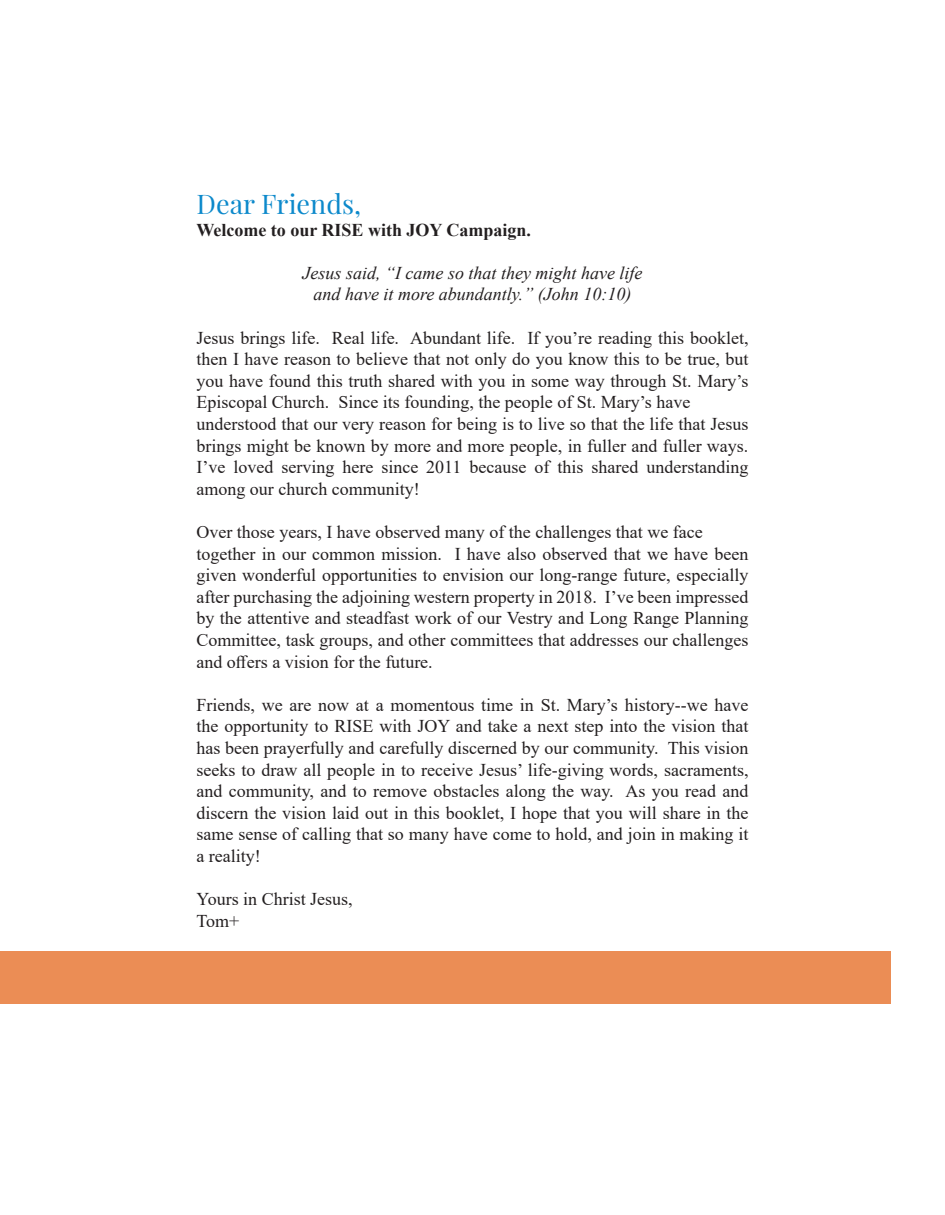
<style>
.page{position:relative;width:945px;height:1215px;background:#fff}
.page>*{position:absolute;margin:0;border:0;box-sizing:border-box;transform-origin:0 0}
.t1{font:27px "Playfair Display";color:#0c89cb}
.t2{font:18px/21.6px "Times New Roman";color:#231f20;text-align:justify}
.t3{font:italic 18px "Times New Roman";color:#231f20}
.t4{font:700 18px "Times New Roman";color:#231f20}
</style>
<div class="page">
<div style="left:0;top:951px;width:891px;height:53px;background:#eb8d55"></div>
<p class="t1" style="left:196px;top:187px;width:166px">Dear Friends,</p>
<p class="t4" style="left:196px;top:217px;width:336px">Welcome to our RISE with JOY Campaign.</p>
<p class="t3" style="left:303px;top:260px;width:341px">Jesus said, “I came so that they might have life</p>
<p class="t3" style="left:314px;top:282px;width:319px">and have it more abundantly.” (John 10:10)</p>
<p class="t2" style="left:196px;top:326px;width:554px">Jesus brings life. Real life. Abundant life. If you’re reading this booklet, then I have reason to believe that not only do you know this to be true, but you have found this truth shared with you in some way through St. Mary’s Episcopal Church. Since its founding, the people of St. Mary’s have</p>
<p class="t2" style="left:196px;top:413px;width:554px">understood that our very reason for being is to live so that the life that Jesus brings might be known by more and more people, in fuller and fuller ways.<br>I’ve loved serving here since 2011 because of this shared understanding among our church community!</p>
<p class="t2" style="left:196px;top:521px;width:508px">Over those years, I have observed many of the challenges that we face</p>
<p class="t2" style="left:196px;top:542px;width:554px">together in our common mission. I have also observed that we have been given wonderful opportunities to envision our long-range future, especially after purchasing the adjoining western property in 2018. I’ve been impressed by the attentive and steadfast work of our Vestry and Long Range Planning Committee, task groups, and other committees that addresses our challenges and offers a vision for the future.</p>
<p class="t2" style="left:196px;top:693px;width:554px">Friends, we are now at a momentous time in St. Mary’s history--we have the opportunity to RISE with JOY and take a next step into the vision that has been prayerfully and carefully discerned by our community. This vision seeks to draw all people in to receive Jesus’ life-giving words, sacraments, and community, and to remove obstacles along the way. As you read and discern the vision laid out in this booklet, I hope that you will share in the same sense of calling that so many have come to hold, and join in making it a reality!</p>
<p class="t2" style="left:196px;top:888px;width:158px">Yours in Christ Jesus,</p>
<p class="t2" style="left:196px;top:909px;width:44px">Tom+</p>
</div>
